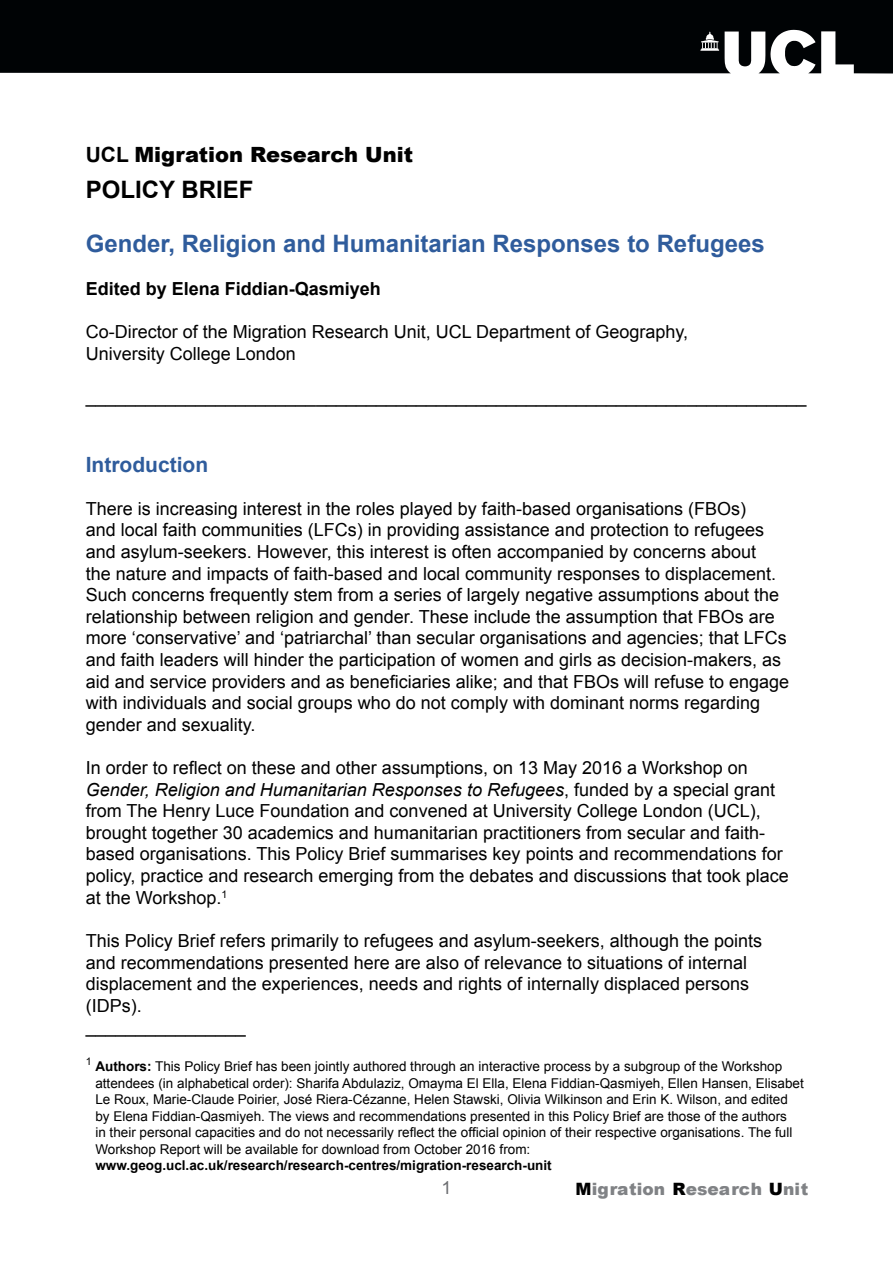
<style>
.page{position:relative;width:893px;height:1263px;background:#fff}
.page>*{position:absolute;margin:0;border:0;box-sizing:border-box;transform-origin:0 0}
.t1{font:700 24px "Arial";color:#2f5c9c}
.t2{font:700 24px "Arial";color:#000}
.t3{font:900 21px "Arial";color:#000}
.t4{font:700 21px "Arial";color:#2f5c9c}
.t5{font:18px/21.6px "Arial";color:#000}
.t6{font:700 18px "Arial";color:#000}
.t7{font:18px "Arial";color:#6d6e71}
.t8{font:900 16.95px "Arial";color:#808285}
.t9{font:13.5px/16.5px "Arial";color:#000}
.t10{font:700 13.5px "Arial";color:#000}
.s1{font-weight:700}
.s2{font-style:italic}
.s3{color:#000}
</style>
<div class="page">
<div style="left:0;top:0;width:893px;height:73px;background:#000305"></div>
<svg style="left:700px;top:32px;width:19px;height:19px"></svg>
<p class="t3" style="left:86px;top:139px;width:329px"><span class="s1">UCL</span> Migration Research Unit</p>
<h1 class="t2" style="left:86px;top:174px;width:169px">POLICY BRIEF</h1>
<h1 class="t1" style="left:86px;top:228px;width:680px">Gender, Religion and Humanitarian Responses to Refugees</h1>
<p class="t6" style="left:86px;top:277px;width:297px">Edited by Elena Fiddian-Qasmiyeh</p>
<p class="t5" style="left:86px;top:321px;width:604px">Co-Director of the Migration Research Unit, UCL Department of Geography,<br>University College London</p>
<p class="t5" style="left:86px;top:386px;width:722px">________________________________________________________________________</p>
<p class="t4" style="left:86px;top:450px;width:124px">Introduction</p>
<p class="t5" style="left:86px;top:498px;width:705px">There is increasing interest in the roles played by faith-based organisations (FBOs)<br>and local faith communities (LFCs) in providing assistance and protection to refugees and asylum-seekers. However, this interest is often accompanied by concerns about<br>the nature and impacts of faith-based and local community responses to displacement.<br>Such concerns frequently stem from a series of largely negative assumptions about the relationship between religion and gender. These include the assumption that FBOs are more ‘conservative’ and ‘patriarchal’ than secular organisations and agencies; that LFCs and faith leaders will hinder the participation of women and girls as decision-makers, as aid and service providers and as beneficiaries alike; and that FBOs will refuse to engage with individuals and social groups who do not comply with dominant norms regarding gender and sexuality.</p>
<p class="t5" style="left:86px;top:757px;width:704px">In order to reflect on these and other assumptions, on 13 May 2016 a Workshop on <span class="s2">Gender, Religion and Humanitarian Responses to Refugees</span>, funded by a special grant from The Henry Luce Foundation and convened at University College London (UCL), brought together 30 academics and humanitarian practitioners from secular and faith&shy;based organisations. This Policy Brief summarises key points and recommendations for policy, practice and research emerging from the debates and discussions that took place at the Workshop.<sup>1</sup></p>
<p class="t5" style="left:86px;top:930px;width:678px">This Policy Brief refers primarily to refugees and asylum-seekers, although the points and recommendations presented here are also of relevance to situations of internal displacement and the experiences, needs and rights of internally displaced persons (IDPs).<br>________________</p>
<p class="t9" style="left:95px;top:1058px;width:710px;text-indent:-10px"><sup>1</sup> <span class="s1">Authors:</span> This Policy Brief has been jointly authored through an interactive process by a subgroup of the Workshop attendees (in alphabetical order): Sharifa Abdulaziz, Omayma El Ella, Elena Fiddian-Qasmiyeh, Ellen Hansen, Elisabet Le Roux, Marie-Claude Poirier, José Riera-Cézanne, Helen Stawski, Olivia Wilkinson and Erin K. Wilson, and edited by Elena Fiddian-Qasmiyeh. The views and recommendations presented in this Policy Brief are those of the authors<br>in their personal capacities and do not necessarily reflect the official opinion of their respective organisations. The full Workshop Report will be available for download from October 2016 from:</p>
<p class="t10" style="left:95px;top:1157px;width:458px">www.geog.ucl.ac.uk/research/research-centres/migration-research-unit</p>
<p class="t8" style="left:575px;top:1176px;width:235px"><span class="s3">M</span>igration <span class="s3">R</span>esearch <span class="s3">U</span>nit</p>
<p class="t7" style="left:441px;top:1176px;width:12px">1</p>
</div>
